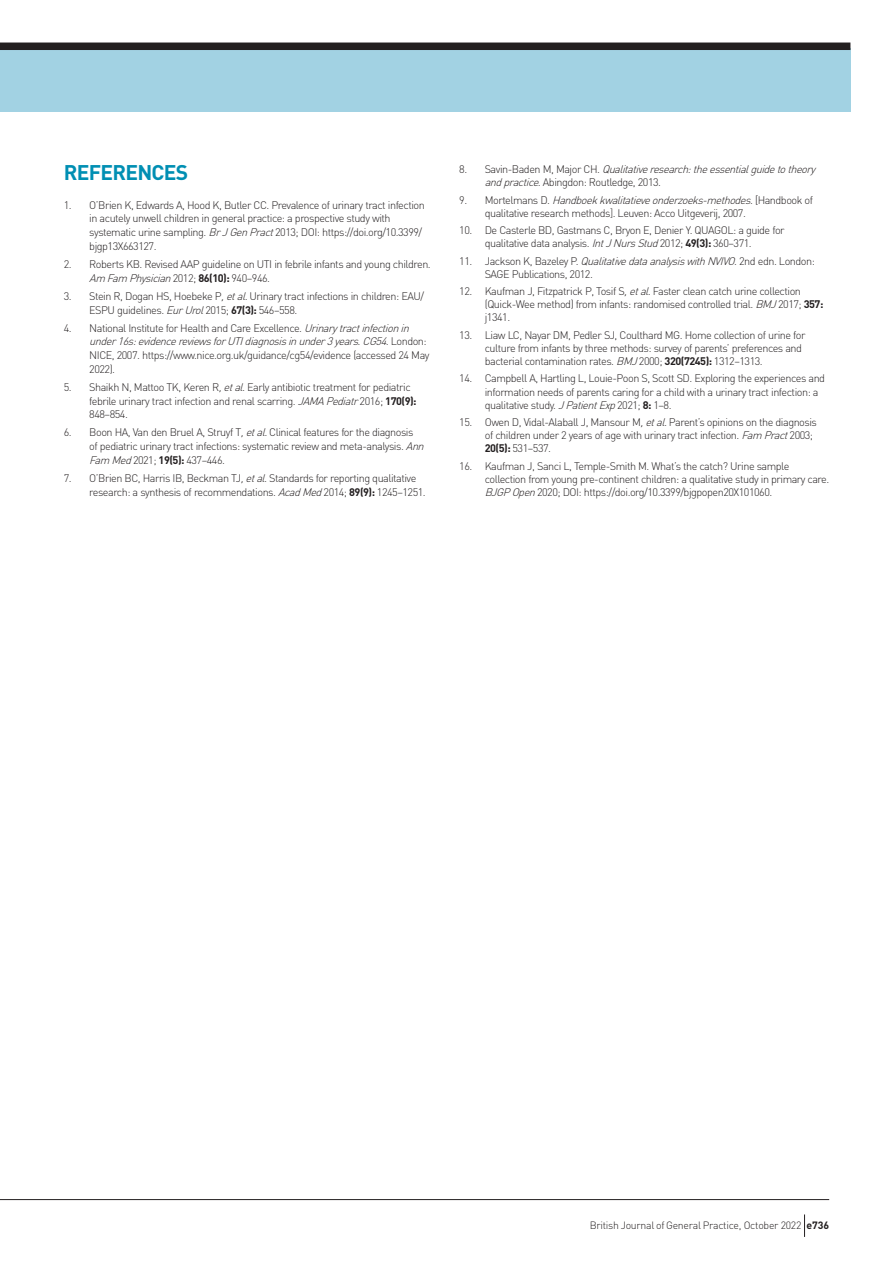
<style>
.page{position:relative;width:893px;height:1263px;background:#fff}
.page>*{position:absolute;margin:0;border:0;box-sizing:border-box;transform-origin:0 0}
.t1{font:700 21px "DIN";letter-spacing:-.035em;color:#008fb3}
.t2{font:300 10.8px/13.8px "DIN";letter-spacing:-.045em;color:#231f20}
.t3{font:italic 300 10.8px/13px "DIN";color:#231f20}
.t4{font:300 10.5px "DIN";letter-spacing:-.025em;color:#231f20}
.s1{font-style:italic}
.s2{font-weight:700}
.s3{font-style:normal}
</style>
<div class="page">
<div style="left:0;top:48px;width:850px;height:64px;background:#a2d2e3"></div>
<div style="left:0;top:43px;width:850px;height:7px;background:#231f20"></div>
<hr style="left:0;top:1199px;width:829px;height:1px;background:#231f20">
<svg style="left:804px;top:1214px;width:1px;height:23px"></svg>
<h1 class="t1" style="left:64px;top:159px;width:126px">REFERENCES</h1>
<p class="t2" style="left:89px;top:198px;width:337px;text-indent:-26px">1. O’Brien K, Edwards A, Hood K, Butler CC. Prevalence of urinary tract infection in acutely unwell children in general practice: a prospective study with systematic urine sampling. <span class="s1">BrJGenPract</span>2013; DOI: https://doi.org/10.3399/ bjgp13X663127.</p>
<p class="t2" style="left:89px;top:257px;width:343px;text-indent:-26px">2. Roberts KB. Revised AAP guideline on UTI in febrile infants and young children.<br><span class="s1">Am Fam Physician</span>2012; <span class="s2">86(10):</span> 940–946.</p>
<p class="t2" style="left:89px;top:289px;width:336px;text-indent:-26px">3. Stein R, Dogan HS, Hoebeke P<span class="s1">,etal.</span>Urinary tract infections in children: EAU/<br>ESPU guidelines. <span class="s1">EurUrol</span>2015; <span class="s2">67(3):</span> 546–558.</p>
<p class="t2" style="left:89px;top:321px;width:342px;text-indent:-26px">4. National Institute for Health and Care Excellence. <span class="s1">Urinarytractinfectionin under16s:evidencereviewsforUTIdiagnosisinunder3years.CG54.</span>L o n d o n :<br>NICE, 2007. https://www.nice.org.uk/guidance/cg54/evidence (accessed 24 May 2022).</p>
<p class="t2" style="left:89px;top:380px;width:329px;text-indent:-26px">5. Shaikh N, Mattoo TK, Keren R<span class="s1">,etal.</span>Early antibiotic treatment for pediatric febrile urinary tract infection and renal scarring. <span class="s1">JAMAPediatr</span>2016; <span class="s2">170(9):<br></span>848–854.</p>
<p class="t2" style="left:89px;top:426px;width:339px;text-indent:-26px">6. Boon HA, Van den Bruel A, Struyf T<span class="s1">,etal.</span>Clinical features for the diagnosis<br>of pediatric urinary tract infections: systematic review and meta-analysis. <span class="s1">Ann<br>Fam Med</span>2021; <span class="s2">19(5):</span> 437–446.</p>
<p class="t2" style="left:89px;top:471px;width:338px;text-indent:-26px">7. O’Brien BC, Harris IB, Beckman TJ<span class="s1">,etal.</span>Standards for reporting qualitative research: a synthesis of recommendations. <span class="s1">AcadMed</span>2014; <span class="s2">89(9):</span> 1245–1251.</p>
<p class="t3" style="left:485px;top:163px;width:335px;text-indent:-26px"><span class="s3">8 . S a v i n - B a d e n M , M a j o r C H .</span> Qualitativeresearch:theessentialguidetotheory andpractice.<span class="s3">Abingdon: Routledge, 2013.</span></p>
<p class="t2" style="left:485px;top:193px;width:330px;line-height:13px;text-indent:-26px">9 . M o rt e l m a n s D . <span class="s1">Handboekkwalitatieveonderzoeks-methodes</span>. [ H a n d b o o k o f qualitative research methods]. Leuven: Acco Uitgeverij, 2007.</p>
<p class="t2" style="left:485px;top:224px;width:301px;line-height:13px;text-indent:-26px">10. De Casterle BD, Gastmans C, Bryon E, Denier Y. QUAGOL: a guide for qualitative data analysis. <span class="s1">IntJNursStud</span>2012; <span class="s2">49(3):</span> 360–371.</p>
<p class="t2" style="left:485px;top:254px;width:332px;line-height:13px;text-indent:-26px">1 1 . J a c k s o n K , B a z e ley P. <span class="s1">QualitativedataanalysiswithNVIVO</span>. 2 n d e d n . L o n d o n :<br>SAGE Publications, 2012.</p>
<p class="t2" style="left:485px;top:285px;width:340px;line-height:13px;text-indent:-26px">12. Kaufman J, Fitzpatrick P, Tosif S<span class="s1">,etal.</span>Faster clean catch urine collection (Quick-Wee method) from infants: randomised controlled trial. <span class="s1">BMJ</span>2017; <span class="s2">357: </span>j1341.</p>
<p class="t2" style="left:485px;top:328px;width:322px;line-height:13px;text-indent:-26px">13. Liaw LC, Nayar DM, Pedler SJ, Coulthard MG. Home collection of urine for culture from infants by three methods: survey of parents’ preferences and bacterial contamination rates. <span class="s1">BMJ</span>2000; <span class="s2">320(7245):</span> 1312–1313.</p>
<p class="t2" style="left:485px;top:372px;width:342px;line-height:13px;text-indent:-26px">14. Campbell A, Hartling L, Louie-Poon S, Scott SD. Exploring the experiences and information needs of parents caring for a child with a urinary tract infection: a qualitative study. <span class="s1">JPatientExp</span>2021; <span class="s2">8:</span> 1–8.</p>
<p class="t2" style="left:485px;top:415px;width:334px;line-height:13px;text-indent:-26px">15. Owen D, Vidal-Alaball J, Mansour M<span class="s1">,etal.</span>Parent’s opinions on the diagnosis of children under 2 years of age with urinary tract infection. <span class="s1">Fam Pract</span>2003;<br><span class="s2">20(5):</span> 531–537.</p>
<p class="t2" style="left:485px;top:459px;width:346px;line-height:13px;text-indent:-26px">16. Kaufman J, Sanci L, Temple-Smith M. What’s the catch? Urine sample collection from young pre-continent children: a qualitative study in primary care.<br><span class="s1">BJGPOpen</span>2020; DOI: https://doi.org/10.3399/bjgpopen20X101060.</p>
<p class="t4" style="left:590px;top:1219px;width:241px">British Journal of General Practice, October 2022 <span class="s2">e736</span></p>
</div>
